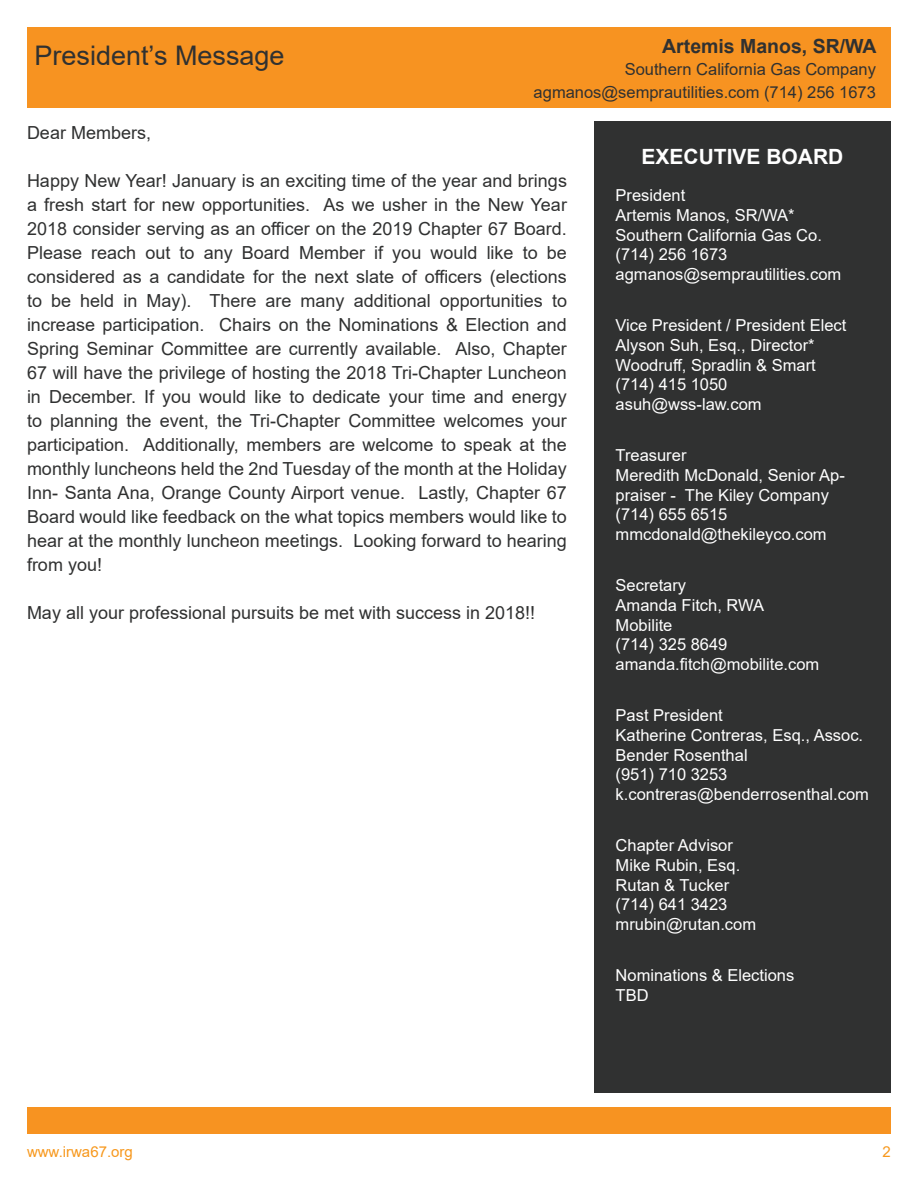
<style>
.page{position:relative;width:918px;height:1188px;background:#fff}
.page>*{position:absolute;margin:0;border:0;box-sizing:border-box;transform-origin:0 0}
.t1{font:27px "Arial";color:#303131}
.t2{font:700 21px "Arial";color:#fff}
.t3{font:700 19.5px "Arial";color:#303131}
.t4{font:18px/24px "Arial";color:#303131;text-align:justify}
.t5{font:16.5px/19.8px "Arial";color:#fff}
.t6{font:16.5px/22.8px "Arial";color:#303131;text-align:right}
.t7{font:15px "Arial";color:#f7981d}
</style>
<div class="page">
<div style="left:27px;top:27px;width:864px;height:81px;background:#f79321"></div>
<div style="left:27px;top:1107px;width:864px;height:27px;background:#f79321"></div>
<div style="left:594px;top:122px;width:297px;height:972px;background:#303131"></div>
<h1 class="t1" style="left:34px;top:36px;width:252px">President’s Message</h1>
<p class="t3" style="left:662px;top:33px;width:216px">Artemis Manos, SR/WA</p>
<p class="t6" style="left:534px;top:58px;width:344px">Southern California Gas Company agmanos@semprautilities.com (714) 256 1673</p>
<p class="t4" style="left:27px;top:121px;width:126px">Dear Members,</p>
<p class="t4" style="left:27px;top:169px;width:542px">Happy New Year! January is an exciting time of the year and brings a fresh start for new opportunities. As we usher in the New Year 2018 consider serving as an officer on the 2019 Chapter 67 Board.<br>Please reach out to any Board Member if you would like to be considered as a candidate for the next slate of officers (elections to be held in May). There are many additional opportunities to increase participation. Chairs on the Nominations &amp; Election and Spring Seminar Committee are currently available. Also, Chapter 67 will have the privilege of hosting the 2018 Tri-Chapter Luncheon in December. If you would like to dedicate your time and energy to planning the event, the Tri-Chapter Committee welcomes your participation. Additionally, members are welcome to speak at the monthly luncheons held the 2nd Tuesday of the month at the Holiday Inn- Santa Ana, Orange County Airport venue. Lastly, Chapter 67<br>Board would like feedback on the what topics members would like to hear at the monthly luncheon meetings. Looking forward to hearing from you!</p>
<p class="t4" style="left:27px;top:601px;width:510px">May all your professional pursuits be met with success in 2018!!</p>
<p class="t2" style="left:642px;top:142px;width:203px">EXECUTIVE BOARD</p>
<p class="t5" style="left:616px;top:185px;width:227px">President<br>Artemis Manos, SR/WA*<br>Southern California Gas Co. (714) 256 1673 agmanos@semprautilities.com</p>
<p class="t5" style="left:616px;top:315px;width:232px">Vice President / President Elect<br>Alyson Suh, Esq., Director*<br>Woodruff, Spradlin &amp; Smart (714) 415 1050 asuh@wss-law.com</p>
<p class="t5" style="left:616px;top:445px;width:231px">Treasurer<br>Meredith McDonald, Senior Ap&shy;praiser - The Kiley Company (714) 655 6515 mmcdonald@thekileyco.com</p>
<p class="t5" style="left:616px;top:575px;width:205px">Secretary<br>Amanda Fitch, RWA<br>Mobilite<br>(714) 325 8649 amanda.fitch@mobilite.com</p>
<p class="t5" style="left:616px;top:705px;width:255px">Past President<br>Katherine Contreras, Esq., Assoc.<br>Bender Rosenthal<br>(951) 710 3253 k.contreras@benderrosenthal.com</p>
<p class="t5" style="left:616px;top:835px;width:142px">Chapter Advisor<br>Mike Rubin, Esq.<br>Rutan &amp; Tucker (714) 641 3423 mrubin@rutan.com</p>
<p class="t5" style="left:616px;top:965px;width:180px">Nominations &amp; Elections<br>TBD</p>
<p class="t7" style="left:27px;top:1141px;width:107px">www.irwa67.org</p>
<p class="t7" style="left:883px;top:1141px;width:10px">2</p>
</div>
